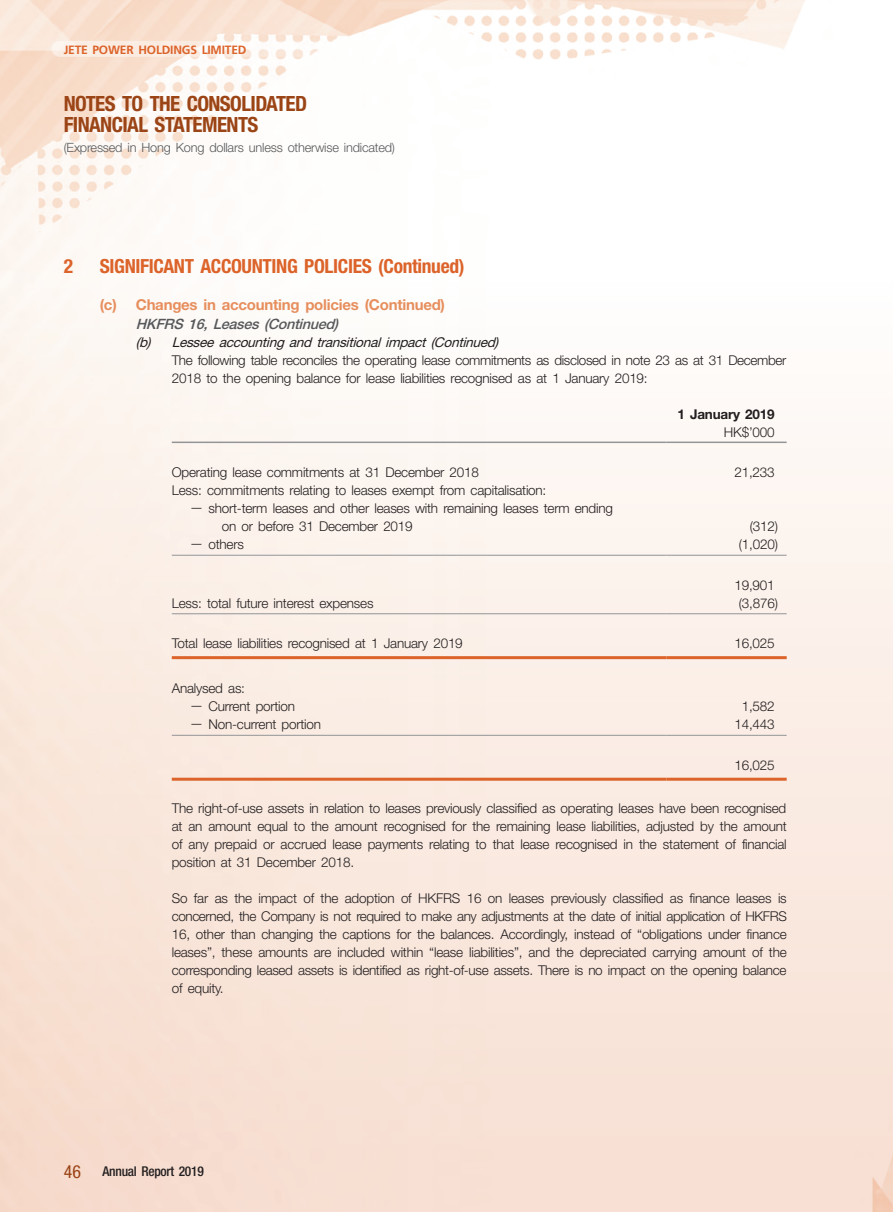
<style>
.page{position:relative;width:893px;height:1212px;background:#fff}
.page>*{position:absolute;margin:0;border:0;box-sizing:border-box;transform-origin:0 0}
.t1{font:700 condensed 21px/21px "Helvetica Neue LT Std";letter-spacing:-.03em;color:#9b4416}
._03_H1{font:700 condensed 19.5px "Helvetica Neue LT Std";letter-spacing:-.02em;color:#dc632a}
._04___H2{font:700 15px "Helvetica Neue LT Std";letter-spacing:-.015em;color:#e78e5d}
._05_____H3{font:italic 500 14.25px "Helvetica Neue LT Std";color:#57585a}
._14_______P6{font:300 13.5px/18px "Helvetica Neue LT Std";letter-spacing:-.015em;color:#231f20;text-align:justify}
._15_Table_Stub{font:300 13.5px/18px "Helvetica Neue LT Std";letter-spacing:-.015em;color:#231f20}
._06_______H4{font:italic 13.5px "Helvetica Neue LT Std";color:#231f20}
.t2{font:500 condensed 13.5px "Helvetica Neue LT Std";letter-spacing:-.02em;color:#231f20}
._14_______P6-2{font:700 13.5px "Helvetica Neue LT Std";letter-spacing:-.015em;color:#231f20}
.t3{font:300 12.75px "Helvetica Neue LT Std";letter-spacing:-.015em;color:#57585a}
.t4{font:700 12px "Frutiger LT Std";letter-spacing:-.015em;color:#dc632a}
.s1{font-weight:400;font-size:18px;color:#9b4416}
</style>
<div class="page">
<img style="left:0;top:0;width:805px;height:271px">
<div style="left:0;top:271px;width:893px;height:941px;background:linear-gradient(to bottom,#fefcf9,#f7dcce)"></div>
<svg style="left:52px;top:41px;width:356px;height:16px"></svg>
<hr style="left:172px;top:442px;width:495px;height:1px;background:#939598">
<hr style="left:667px;top:442px;width:120px;height:1px;background:#939598">
<hr style="left:172px;top:555px;width:495px;height:1px;background:#939598">
<hr style="left:667px;top:555px;width:120px;height:1px;background:#939598">
<hr style="left:172px;top:613px;width:495px;height:1px;background:#939598">
<hr style="left:667px;top:613px;width:120px;height:1px;background:#939598">
<hr style="left:172px;top:656px;width:495px;height:3px;background:#dc632a">
<hr style="left:667px;top:656px;width:120px;height:3px;background:#dc632a">
<hr style="left:172px;top:735px;width:495px;height:1px;background:#939598">
<hr style="left:667px;top:735px;width:120px;height:1px;background:#939598">
<hr style="left:172px;top:778px;width:495px;height:3px;background:#dc632a">
<hr style="left:667px;top:778px;width:120px;height:3px;background:#dc632a">
<p class="t4" style="left:64px;top:42px;width:184px">JETE POWER HOLDINGS LIMITED</p>
<h1 class="t1" style="left:64px;top:93px;width:245px">NOTES TO THE CONSOLIDATED<br>FINANCIAL STATEMENTS</h1>
<p class="t3" style="left:64px;top:139px;width:333px">(Expressed in Hong Kong dollars unless otherwise indicated)</p>
<p class="_03_H1" style="left:64px;top:254px;width:11px">2</p>
<p class="_03_H1" style="left:100px;top:254px;width:366px">SIGNIFICANT ACCOUNTING POLICIES (Continued)</p>
<p class="_04___H2" style="left:100px;top:295px;width:347px">(c) Changes in accounting policies (Continued)</p>
<p class="_05_____H3" style="left:136px;top:315px;width:204px">HKFRS 16, Leases (Continued)</p>
<p class="_06_______H4" style="left:136px;top:334px;width:365px">(b) Lessee accounting and transitional impact (Continued)</p>
<p class="_14_______P6" style="left:172px;top:351px;width:616px">The following table reconciles the operating lease commitments as disclosed in note 23 as at 31 December<br>2018 to the opening balance for lease liabilities recognised as at 1 January 2019:</p>
<p class="_14_______P6-2" style="left:677px;top:406px;width:99px">1 January 2019</p>
<p class="_14_______P6" style="left:724px;top:423px;width:52px">HK$’000</p>
<p class="_15_Table_Stub" style="left:172px;top:463px;width:309px">Operating lease commitments at 31 December 2018</p>
<p class="_14_______P6" style="left:734px;top:463px;width:42px">21,233</p>
<p class="_15_Table_Stub" style="left:172px;top:481px;width:376px">Less: commitments relating to leases exempt from capitalisation:</p>
<p class="_15_Table_Stub" style="left:222px;top:499px;width:393px;text-indent:-32px">— short-term leases and other leases with remaining leases term ending on or before 31 December 2019</p>
<p class="_14_______P6" style="left:750px;top:517px;width:30px">(312)</p>
<p class="_15_Table_Stub" style="left:190px;top:535px;width:56px">— others</p>
<p class="_14_______P6" style="left:739px;top:535px;width:40px">(1,020)</p>
<p class="_14_______P6" style="left:734px;top:576px;width:42px">19,901</p>
<p class="_15_Table_Stub" style="left:172px;top:594px;width:203px">Less: total future interest expenses</p>
<p class="_14_______P6" style="left:739px;top:594px;width:40px">(3,876)</p>
<p class="_15_Table_Stub" style="left:172px;top:634px;width:292px">Total lease liabilities recognised at 1 January 2019</p>
<p class="_14_______P6" style="left:734px;top:634px;width:42px">16,025</p>
<p class="_15_Table_Stub" style="left:172px;top:679px;width:75px">Analysed as:</p>
<p class="_15_Table_Stub" style="left:190px;top:697px;width:107px">— Current portion</p>
<p class="_14_______P6" style="left:742px;top:697px;width:34px">1,582</p>
<p class="_15_Table_Stub" style="left:190px;top:715px;width:133px">— Non-current portion</p>
<p class="_14_______P6" style="left:734px;top:715px;width:42px">14,443</p>
<p class="_14_______P6" style="left:734px;top:756px;width:42px">16,025</p>
<p class="_14_______P6" style="left:172px;top:799px;width:616px">The right-of-use assets in relation to leases previously classified as operating leases have been recognised at an amount equal to the amount recognised for the remaining lease liabilities, adjusted by the amount of any prepaid or accrued lease payments relating to that lease recognised in the statement of financial position at 31 December 2018.</p>
<p class="_14_______P6" style="left:172px;top:889px;width:617px">So far as the impact of the adoption of HKFRS 16 on leases previously classified as finance leases is concerned, the Company is not required to make any adjustments at the date of initial application of HKFRS 16, other than changing the captions for the balances. Accordingly, instead of “obligations under finance leases”, these amounts are included within “lease liabilities”, and the depreciated carrying amount of the corresponding leased assets is identified as right-of-use assets. There is no impact on the opening balance of equity.</p>
<p class="t2" style="left:64px;top:1163px;width:142px"><span class="s1">46</span> Annual Report 2019</p>
</div>
